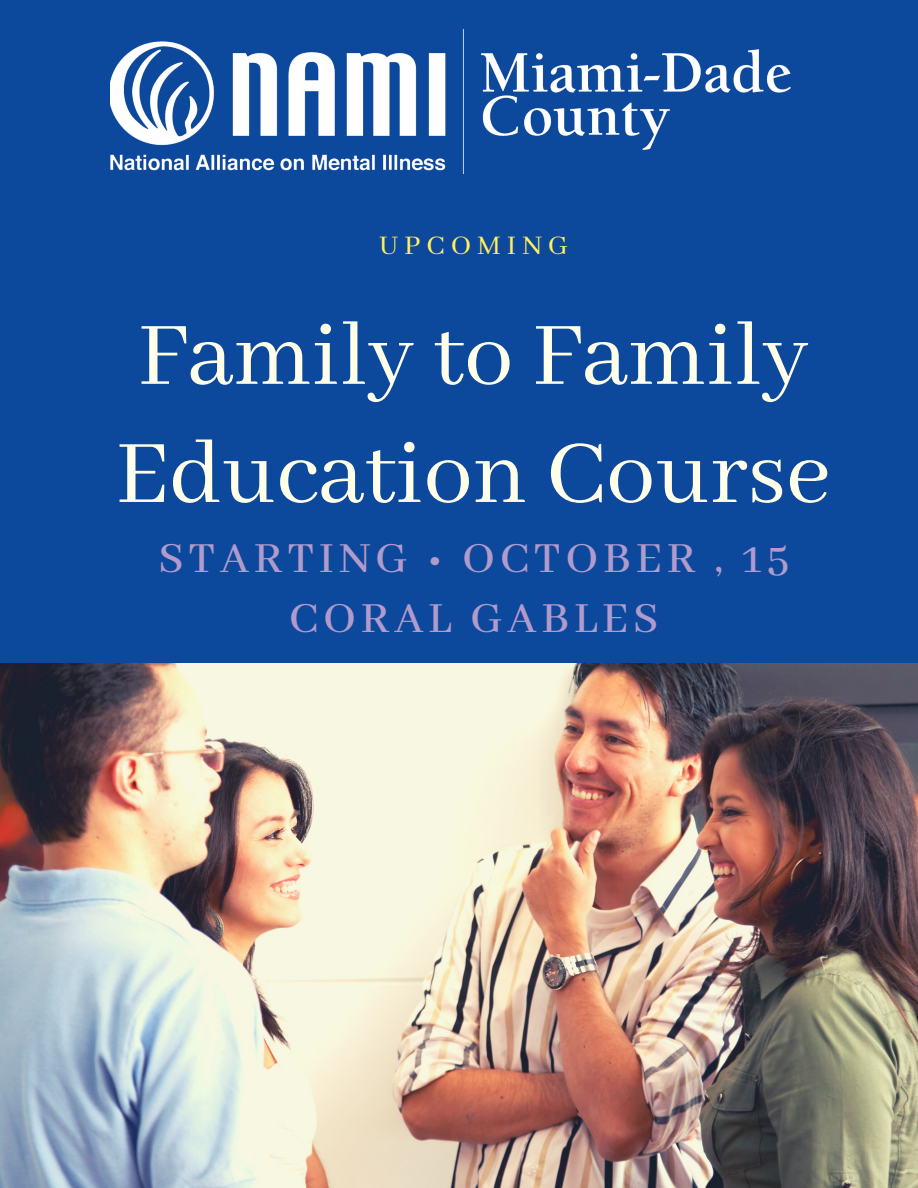
<style>
.page{position:relative;width:918px;height:1188px;background:#0c499c}
.page>*{position:absolute;margin:0;border:0;box-sizing:border-box;transform-origin:0 0}
.t1{font:98.4px/118.2px "Abhaya Libre";color:#ffffea}
.t2{font:500 48px/59.7px "Abhaya Libre";letter-spacing:.1em;color:#b19acc;text-align:center}
.t3{font:30px "Abhaya Libre";letter-spacing:.2em;color:#fff15d}
</style>
<div class="page">
<img style="left:0;top:664px;width:918px;height:524px">
<img style="left:111px;top:30px;width:680px;height:144px">
<p class="t3" style="left:380px;top:229px;width:190px">UPCOMING</p>
<h1 class="t1" style="left:116px;top:300px;width:716px">Family to Family<br>Education Course</h1>
<p class="t2" style="left:158px;top:530px;width:632px">STARTING • OCTOBER , 15<br>CORAL GABLES</p>
</div>
